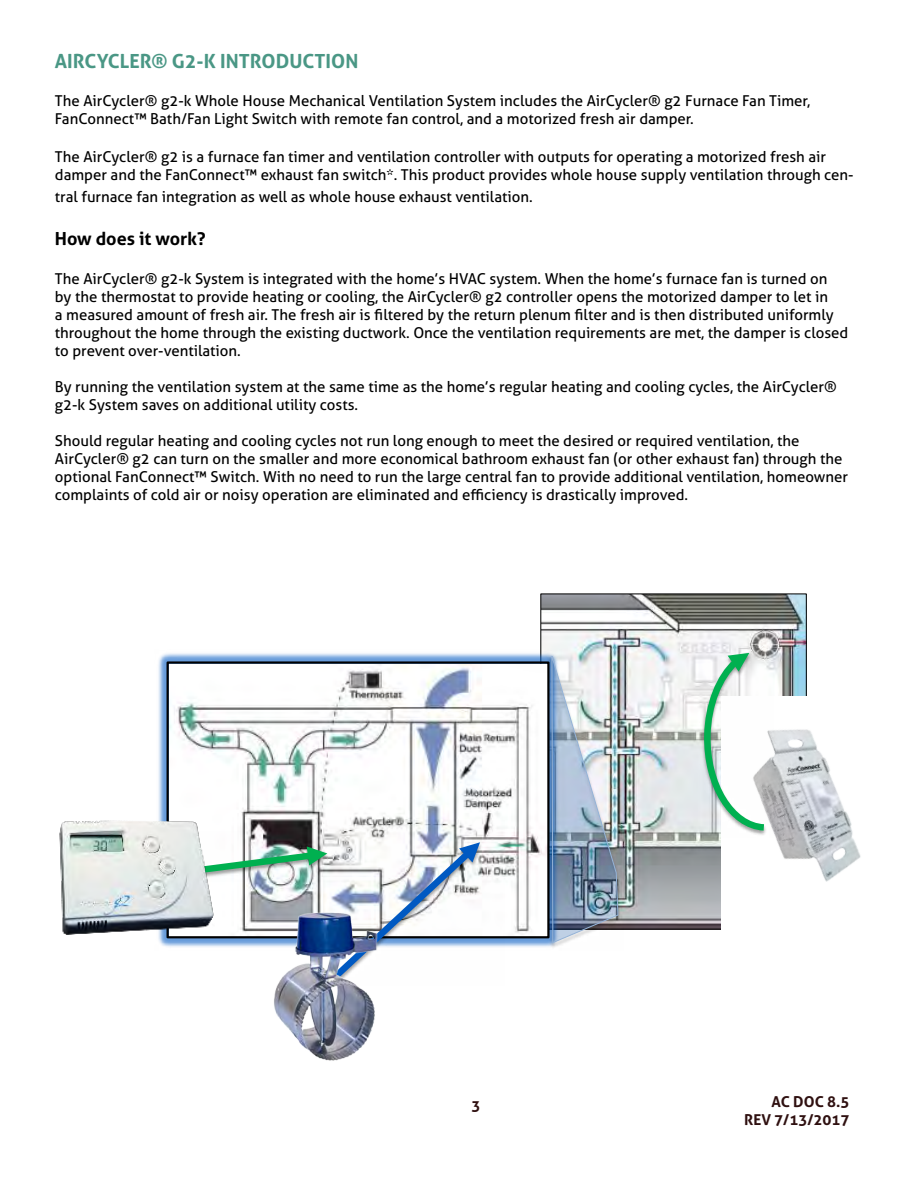
<style>
.page{position:relative;width:918px;height:1188px;background:#fff}
.page>*{position:absolute;margin:0;border:0;box-sizing:border-box;transform-origin:0 0}
.t1{font:700 19.5px "Aller";color:#4a9785}
.t2{font:700 18px "Aller";color:#000}
.t3{font:15px/18px "Aller";color:#000}
.t4{font:700 15px/18px "Aller";color:#2f1010;text-align:right}
</style>
<div class="page">
<img style="left:542px;top:595px;width:263px;height:333px">
<div style="left:721px;top:696px;width:177px;height:234px;background:#fff"></div>
<img style="left:158px;top:650px;width:403px;height:297px">
<img style="left:170px;top:664px;width:377px;height:271px">
<img style="left:215px;top:832px;width:114px;height:10px">
<img style="left:329px;top:820px;width:176px;height:127px">
<svg style="left:185px;top:842px;width:295px;height:105px"></svg>
<img style="left:699px;top:631px;width:75px;height:67px">
<svg style="left:702px;top:653px;width:69px;height:45px"></svg>
<img style="left:547px;top:654px;width:76px;height:294px">
<img style="left:551px;top:655px;width:68px;height:289px">
<img style="left:59px;top:818px;width:156px;height:119px">
<img style="left:268px;top:906px;width:117px;height:155px">
<img style="left:689px;top:698px;width:172px;height:215px">
<div style="left:722px;top:896px;width:119px;height:72px;background:#fff"></div>
<h1 class="t1" style="left:55px;top:49px;width:305px">AIRCYCLER® G2-K INTRODUCTION</h1>
<p class="t3" style="left:55px;top:92px;width:757px">The AirCycler® g2-k Whole House Mechanical Ventilation System includes the AirCycler® g2 Furnace Fan Timer,<br>FanConnect™ Bath/Fan Light Switch with remote fan control, and a motorized fresh air damper.</p>
<p class="t3" style="left:55px;top:148px;width:800px">The AirCycler® g2 is a furnace fan timer and ventilation controller with outputs for operating a motorized fresh air damper and the FanConnect™ exhaust fan switch*. This product provides whole house supply ventilation through cen-</p>
<p class="t3" style="left:55px;top:187px;width:479px">tral furnace fan integration as well as whole house exhaust ventilation.</p>
<p class="t2" style="left:55px;top:227px;width:152px">How does it work?</p>
<p class="t3" style="left:55px;top:270px;width:795px">The AirCycler® g2-k System is integrated with the home’s HVAC system. When the home’s furnace fan is turned on<br>by the thermostat to provide heating or cooling, the AirCycler® g2 controller opens the motorized damper to let in<br>a measured amount of fresh air. The fresh air is filtered by the return plenum filter and is then distributed uniformly throughout the home through the existing ductwork. Once the ventilation requirements are met, the damper is closed to prevent over-ventilation.</p>
<p class="t3" style="left:55px;top:378px;width:784px">By running the ventilation system at the same time as the home’s regular heating and cooling cycles, the AirCycler® g2-k System saves on additional utility costs.</p>
<p class="t3" style="left:55px;top:432px;width:795px">Should regular heating and cooling cycles not run long enough to meet the desired or required ventilation, the AirCycler® g2 can turn on the smaller and more economical bathroom exhaust fan (or other exhaust fan) through the optional FanConnect™ Switch. With no need to run the large central fan to provide additional ventilation, homeowner complaints of cold air or noisy operation are eliminated and efficiency is drastically improved.</p>
<p class="t4" style="left:472px;top:1096px;width:10px">3</p>
<p class="t4" style="left:744px;top:1093px;width:107px">AC DOC 8.5<br>REV 7/13/2017</p>
</div>
